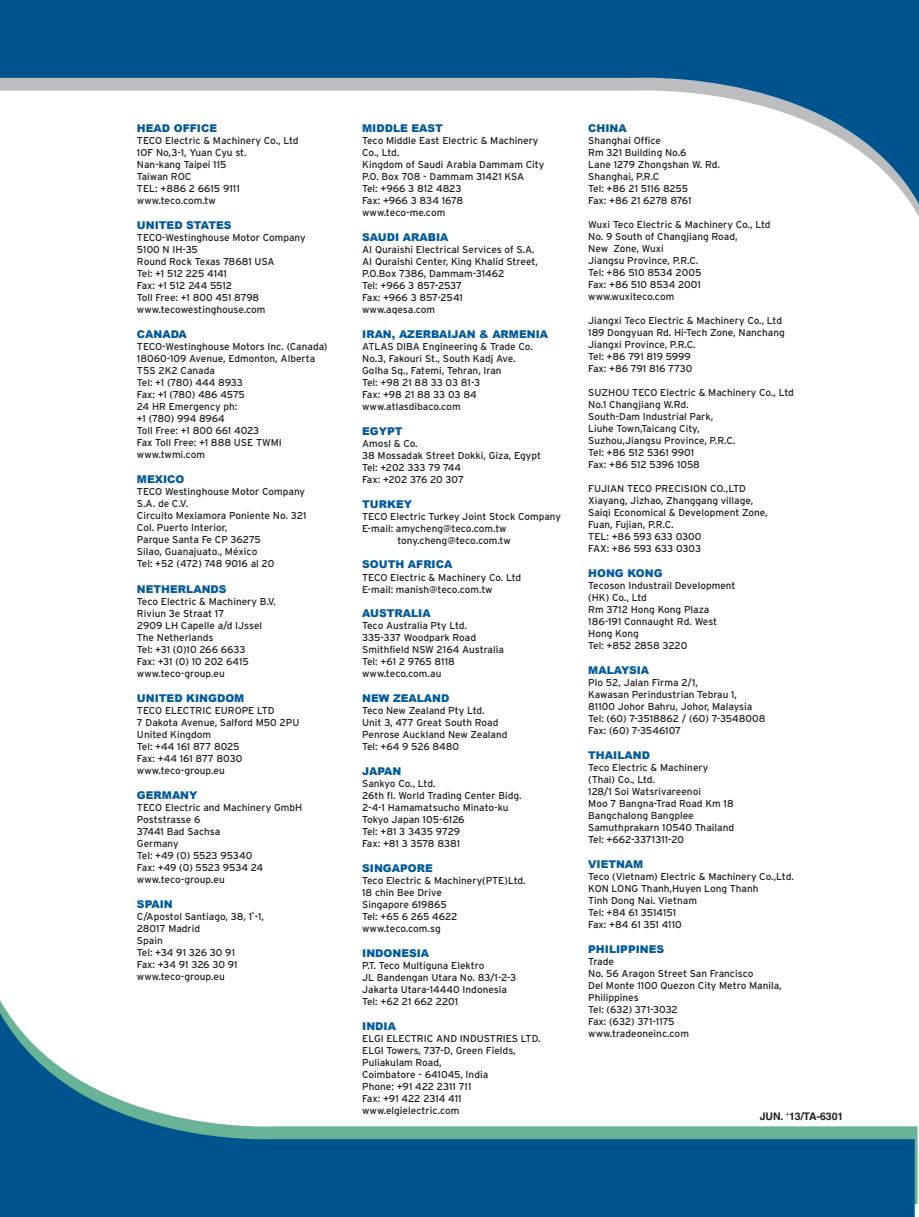
<style>
.page{position:relative;width:919px;height:1217px;background:#fff}
.page>*{position:absolute;margin:0;border:0;box-sizing:border-box;transform-origin:0 0}
.t1{font:900 10.65px "Arial";color:#015a9d}
.表格小標{font:700 10.5px "Helvetica";letter-spacing:-.005em;color:#231f20}
.t2{font:10.05px/12px "Interstate";color:#231f20}
.t3{font:4.2px "Interstate";color:#231f20}
</style>
<div class="page">
<svg style="left:0;top:1012px;width:914px;height:204px"></svg>
<svg style="left:0;top:0;width:918px;height:204px"></svg>
<p class="t1" style="left:137px;top:120px;width:82px">HEAD OFFICE</p>
<p class="t2" style="left:137px;top:134px;width:163px">TECO Electric &amp; Machinery Co., Ltd<br>1OF No,3-1, Yuan Cyu st.<br>Nan-kang Taipei 115<br>Taiwan ROC<br>TEL: +886 2 6615 9111 www.teco.com.tw</p>
<p class="t1" style="left:137px;top:217px;width:96px">UNITED STATES</p>
<p class="t2" style="left:137px;top:231px;width:170px">TECO-Westinghouse Motor Company<br>5100 N IH-35<br>Round Rock Texas 78681 USA<br>Tel: +1 512 225 4141<br>Fax: +1 512 244 5512<br>Toll Free: +1 800 451 8798 www.tecowestinghouse.com</p>
<p class="t1" style="left:137px;top:326px;width:51px">CANADA</p>
<p class="t2" style="left:137px;top:340px;width:192px">TECO-Westinghouse Motors Inc. (Canada)<br>18060-109 Avenue, Edmonton, Alberta<br>T5S 2K2 Canada<br>Tel: +1 (780) 444 8933<br>Fax: +1 (780) 486 4575<br>24 HR Emergency ph:<br>+1 (780) 994 8964<br>Toll Free: +1 800 661 4023<br>Fax Toll Free: +1 888 USE TWMI www.twmi.com</p>
<p class="t1" style="left:137px;top:471px;width:49px">MEXICO</p>
<p class="t2" style="left:137px;top:485px;width:171px">TECO Westinghouse Motor Company<br>S.A. de C.V.<br>Circuito Mexiamora Poniente No. 321<br>Col. Puerto Interior,<br>Parque Santa Fe CP 36275<br>Silao, Guanajuato., México<br>Tel: +52 (472) 748 9016 al 20</p>
<p class="t1" style="left:137px;top:581px;width:91px">NETHERLANDS</p>
<p class="t2" style="left:137px;top:595px;width:141px">Teco Electric &amp; Machinery B.V.<br>Riviun 3e Straat 17<br>2909 LH Capelle a/d IJssel<br>The Netherlands<br>Tel: +31 (0)10 266 6633<br>Fax: +31 (0) 10 202 6415 www.teco-group.eu</p>
<p class="t1" style="left:137px;top:690px;width:109px">UNITED KINGDOM</p>
<p class="t2" style="left:137px;top:704px;width:164px">TECO ELECTRIC EUROPE LTD<br>7 Dakota Avenue, Salford M50 2PU<br>United Kingdom<br>Tel: +44 161 877 8025<br>Fax: +44 161 877 8030 www.teco-group.eu</p>
<p class="t1" style="left:137px;top:787px;width:62px">GERMANY</p>
<p class="t2" style="left:137px;top:801px;width:167px">TECO Electric and Machinery GmbH<br>Poststrasse 6<br>37441 Bad Sachsa<br>Germany<br>Tel: +49 (0) 5523 95340<br>Fax: +49 (0) 5523 9534 24 www.teco-group.eu</p>
<p class="t1" style="left:137px;top:896px;width:37px">SPAIN</p>
<p class="t2" style="left:137px;top:910px;width:129px">C/Apostol Santiago, 38, 1 -1,<br>28017 Madrid<br>Spain<br>Tel: +34 91 326 30 91<br>Fax: +34 91 326 30 91 www.teco-group.eu</p>
<p class="t3" style="left:252px;top:909px;width:4px">o</p>
<p class="t1" style="left:362px;top:120px;width:82px">MIDDLE EAST</p>
<p class="t2" style="left:362px;top:134px;width:184px">Teco Middle East Electric &amp; Machinery<br>Co., Ltd.<br>Kingdom of Saudi Arabia Dammam City<br>P.O. Box 708 - Dammam 31421 KSA<br>Tel: +966 3 812 4823<br>Fax: +966 3 834 1678 www.teco-me.com</p>
<p class="t1" style="left:362px;top:229px;width:88px">SAUDI ARABIA</p>
<p class="t2" style="left:362px;top:243px;width:177px">AI Quraishi Electrical Services of S.A.<br>AI Quraishi Center, King Khalid Street,<br>P.O.Box 7386, Dammam-31462<br>Tel: +966 3 857-2537<br>Fax: +966 3 857-2541 www.aqesa.com</p>
<p class="t1" style="left:362px;top:326px;width:187px">IRAN, AZERBAIJAN &amp; ARMENIA</p>
<p class="t2" style="left:362px;top:340px;width:172px">ATLAS DIBA Engineering &amp; Trade Co.<br>No.3, Fakouri St., South Kadj Ave.<br>Golha Sq., Fatemi, Tehran, Iran<br>Tel: +98 21 88 33 03 81-3<br>Fax: +98 21 88 33 03 84 www.atlasdibaco.com</p>
<p class="t1" style="left:362px;top:423px;width:42px">EGYPT</p>
<p class="t2" style="left:362px;top:437px;width:180px">Amosl &amp; Co.<br>38 Mossadak Street Dokki, Giza, Egypt<br>Tel: +202 333 79 744<br>Fax: +202 376 20 307</p>
<p class="t1" style="left:362px;top:496px;width:51px">TURKEY</p>
<p class="t2" style="left:362px;top:510px;width:200px">TECO Electric Turkey Joint Stock Company</p>
<p class="t2" style="left:362px;top:522px;width:146px">E-mail: amycheng@teco.com.tw</p>
<p class="t2" style="left:397px;top:534px;width:115px">tony.cheng@teco.com.tw</p>
<p class="t1" style="left:362px;top:557px;width:92px">SOUTH AFRICA</p>
<p class="t2" style="left:362px;top:570px;width:161px">TECO Electric &amp; Machinery Co. Ltd<br>E-mail: manish@teco.com.tw</p>
<p class="t1" style="left:362px;top:605px;width:70px">AUSTRALIA</p>
<p class="t2" style="left:362px;top:619px;width:143px">Teco Australia Pty Ltd.<br>335-337 Woodpark Road<br>Smithfield NSW 2164 Australia<br>Tel: +61 2 9765 8118 www.teco.com.au</p>
<p class="t1" style="left:362px;top:690px;width:89px">NEW ZEALAND</p>
<p class="t2" style="left:362px;top:704px;width:147px">Teco New Zealand Pty Ltd.<br>Unit 3, 477 Great South Road<br>Penrose Auckland New Zealand<br>Tel: +64 9 526 8480</p>
<p class="t1" style="left:362px;top:763px;width:41px">JAPAN</p>
<p class="t2" style="left:362px;top:777px;width:161px">Sankyo Co., Ltd.<br>26th fl. World Trading Center Bidg.<br>2-4-1 Hamamatsucho Minato-ku<br>Tokyo Japan 105-6126<br>Tel: +81 3 3435 9729<br>Fax: +81 3 3578 8381</p>
<p class="t1" style="left:362px;top:860px;width:72px">SINGAPORE</p>
<p class="t2" style="left:362px;top:874px;width:165px">Teco Electric &amp; Machinery(PTE)Ltd.<br>18 chin Bee Drive<br>Singapore 619865<br>Tel: +65 6 265 4622 www.teco.com.sg</p>
<p class="t1" style="left:362px;top:945px;width:69px">INDONESIA</p>
<p class="t2" style="left:362px;top:959px;width:156px">P.T. Teco Multiguna Elektro<br>JL Bandengan Utara No. 83/1-2-3<br>Jakarta Utara-14440 Indonesia<br>Tel: +62 21 662 2201</p>
<p class="t1" style="left:362px;top:1018px;width:35px">INDIA</p>
<p class="t2" style="left:362px;top:1032px;width:180px">ELGI ELECTRIC AND INDUSTRIES LTD.<br>ELGI Towers, 737-D, Green Fields,<br>Puliakulam Road,<br>Coimbatore - 641045, India<br>Phone: +91 422 2311 711<br>Fax: +91 422 2314 411 www.elgielectric.com</p>
<p class="t1" style="left:588px;top:120px;width:40px">CHINA</p>
<p class="t2" style="left:588px;top:134px;width:133px">Shanghai Office<br>Rm 321 Building No.6<br>Lane 1279 Zhongshan W. Rd.<br>Shanghai, P.R.C<br>Tel: +86 21 5116 8255<br>Fax: +86 21 6278 8761</p>
<p class="t2" style="left:588px;top:218px;width:184px">Wuxi Teco Electric &amp; Machinery Co., Ltd<br>No. 9 South of Changjiang Road,<br>New Zone, Wuxi<br>Jiangsu Province, P.R.C.<br>Tel: +86 510 8534 2005<br>Fax: +86 510 8534 2001 www.wuxiteco.com</p>
<p class="t2" style="left:588px;top:314px;width:198px">Jiangxi Teco Electric &amp; Machinery Co., Ltd<br>189 Dongyuan Rd. Hi-Tech Zone, Nanchang<br>Jiangxi Province, P.R.C.<br>Tel: +86 791 819 5999<br>Fax: +86 791 816 7730</p>
<p class="t2" style="left:588px;top:386px;width:207px">SUZHOU TECO Electric &amp; Machinery Co., Ltd<br>No.1 Changjiang W.Rd.<br>South-Dam Industrial Park,<br>Liuhe Town,Taicang City,<br>Suzhou,Jiangsu Province, P.R.C.<br>Tel: +86 512 5361 9901<br>Fax: +86 512 5396 1058</p>
<p class="t2" style="left:588px;top:482px;width:181px">FUJIAN TECO PRECISION CO.,LTD<br>Xiayang, Jizhao, Zhanggang village,<br>Saiqi Economical &amp; Development Zone,<br>Fuan, Fujian, P.R.C.<br>TEL: +86 593 633 0300<br>FAX: +86 593 633 0303</p>
<p class="t1" style="left:588px;top:565px;width:76px">HONG KONG</p>
<p class="t2" style="left:588px;top:579px;width:149px">Tecoson Industrail Development (HK) Co., Ltd<br>Rm 3712 Hong Kong Plaza<br>186-191 Connaught Rd. West<br>Hong Kong<br>Tel: +852 2858 3220</p>
<p class="t1" style="left:588px;top:662px;width:62px">MALAYSIA</p>
<p class="t2" style="left:588px;top:676px;width:179px">Plo 52, Jalan Firma 2/1,<br>Kawasan Perindustrian Tebrau 1,<br>81100 Johor Bahru, Johor, Malaysia<br>Tel: (60) 7-3518862 / (60) 7-3548008<br>Fax: (60) 7-3546107</p>
<p class="t1" style="left:588px;top:747px;width:63px">THAILAND</p>
<p class="t2" style="left:588px;top:761px;width:147px">Teco Electric &amp; Machinery (Thai) Co., Ltd.<br>128/1 Soi Watsrivareenoi<br>Moo 7 Bangna-Trad Road Km 18<br>Bangchalong Bangplee<br>Samuthprakarn 10540 Thailand<br>Tel: +662-3371311-20</p>
<p class="t1" style="left:588px;top:856px;width:57px">VIETNAM</p>
<p class="t2" style="left:588px;top:870px;width:207px">Teco (Vietnam) Electric &amp; Machinery Co.,Ltd.<br>KON LONG Thanh,Huyen Long Thanh<br>Tinh Dong Nai. Vietnam<br>Tel: +84 61 3514151<br>Fax: +84 61 351 4110</p>
<p class="t1" style="left:588px;top:941px;width:77px">PHILIPPINES</p>
<p class="t2" style="left:588px;top:955px;width:195px">Trade<br>No. 56 Aragon Street San Francisco<br>Del Monte 1100 Quezon City Metro Manila,<br>Philippines<br>Tel: (632) 371-3032<br>Fax: (632) 371-1175<br>www.tradeoneinc.com</p>
<p class="表格小標" style="left:759px;top:1109px;width:85px">JUN. ‘13/TA-6301</p>
</div>
